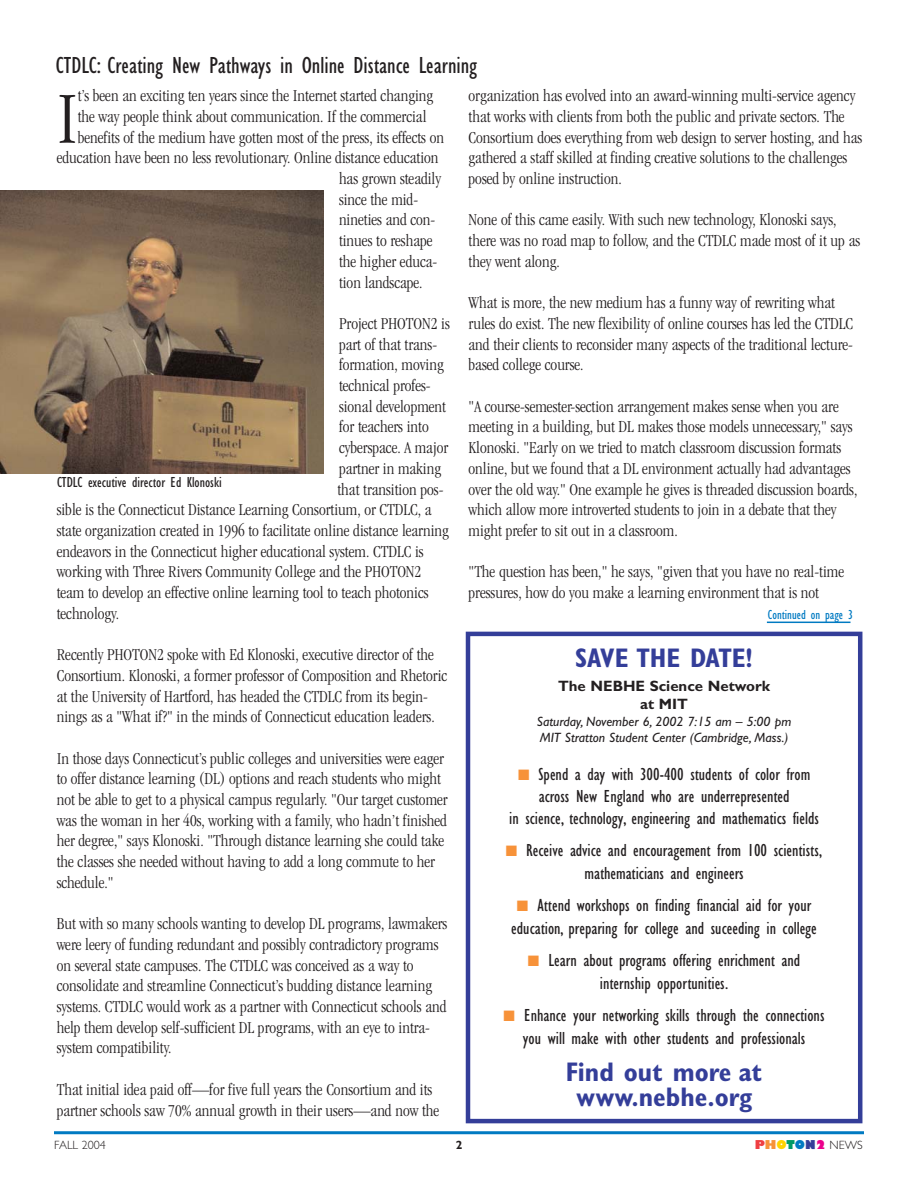
<style>
.page{position:relative;width:918px;height:1188px;background:#fff}
.page>*{position:absolute;margin:0;border:0;box-sizing:border-box;transform-origin:0 0}
.t1{font:300 condensed 75.75px "Garamond";color:#231f20}
.t2{font:700 condensed 27px/25.5px "Gill Sans";color:#343e99;text-align:center}
.t3{font:condensed 24px "Gill Sans";color:#231f20}
.t4{font:condensed 18px/22.6px "Gill Sans";color:#231f20;text-align:center}
.t5{font:300 condensed 17.25px/20.7px "Garamond";color:#231f20}
.t6{font:condensed 15px "Gill Sans";color:#231f20}
.t7{font:700 15px/18px "Gill Sans";color:#231f20;text-align:center}
.t8{font:italic 13.5px/16.2px "Gill Sans";color:#231f20}
.t9{font:condensed 13.5px "Gill Sans";color:#007ac2}
.t10{font:300 12px "Gill Sans";color:#231f20}
.t11{font:700 12px "Gill Sans";color:#231f20}
.s1{color:#f79239}
.s2{font-weight:800;color:#ef3e42}
.s3{font-weight:800;color:#f79239}
.s4{font-weight:800;color:#ffd300}
.s5{font-weight:800;color:#009a66}
.s6{font-weight:800;color:#007ac2}
.s7{font-weight:800;color:#343e99}
.s8{font-weight:800;color:#ec008c}
</style>
<div class="page">
<hr style="left:54px;top:1131px;width:810px;height:3px;background:#007ac2">
<div style="left:466px;top:632px;width:396px;height:491px;border:4px solid #343e99"></div>
<img style="left:0;top:190px;width:324px;height:284px">
<hr style="left:767px;top:622px;width:83px;height:1px;background:#007ac2">
<h3 class="t3" style="left:56px;top:57px;width:423px">CTDLC: Creating New Pathways in Online Distance Learning</h3>
<h1 class="t1" style="left:57px;top:89px;width:23px">I</h1>
<p class="t5" style="left:78px;top:87px;width:357px">t’s been an exciting ten years since the Internet started changing</p>
<p class="t5" style="left:78px;top:107px;width:350px">the way people think about communication. If the commercial</p>
<p class="t5" style="left:78px;top:128px;width:368px">benefits of the medium have gotten most of the press, its effects on</p>
<p class="t5" style="left:57px;top:149px;width:383px">education have been no less revolutionary. Online distance education</p>
<p class="t5" style="left:339px;top:169px;width:104px">has grown steadily</p>
<p class="t5" style="left:339px;top:190px;width:81px">since the mid-</p>
<p class="t5" style="left:339px;top:211px;width:98px">nineties and con-</p>
<p class="t5" style="left:339px;top:232px;width:95px">tinues to reshape</p>
<p class="t5" style="left:339px;top:252px;width:100px">the higher educa-</p>
<p class="t5" style="left:339px;top:273px;width:85px">tion landscape.</p>
<p class="t5" style="left:339px;top:314px;width:112px">Project PHOTON2 is</p>
<p class="t5" style="left:339px;top:335px;width:100px">part of that trans-</p>
<p class="t5" style="left:339px;top:356px;width:106px">formation, moving</p>
<p class="t5" style="left:339px;top:376px;width:93px">technical profes-</p>
<p class="t5" style="left:339px;top:397px;width:109px">sional development</p>
<p class="t5" style="left:339px;top:418px;width:91px">for teachers into</p>
<p class="t5" style="left:339px;top:439px;width:111px">cyberspace. A major</p>
<p class="t5" style="left:339px;top:459px;width:104px">partner in making</p>
<p class="t5" style="left:337px;top:480px;width:108px">that transition pos-</p>
<p class="t5" style="left:57px;top:501px;width:376px">sible is the Connecticut Distance Learning Consortium, or CTDLC, a</p>
<p class="t5" style="left:57px;top:521px;width:394px">state organization created in 1996 to facilitate online distance learning</p>
<p class="t5" style="left:57px;top:542px;width:368px">endeavors in the Connecticut higher educational system. CTDLC is</p>
<p class="t5" style="left:57px;top:563px;width:366px">working with Three Rivers Community College and the PHOTON2</p>
<p class="t5" style="left:57px;top:583px;width:373px">team to develop an effective online learning tool to teach photonics</p>
<p class="t5" style="left:57px;top:604px;width:64px">technology.</p>
<p class="t5" style="left:57px;top:646px;width:392px">Recently PHOTON2 spoke with Ed Klonoski, executive director of the Consortium. Klonoski, a former professor of Composition and Rhetoric at the University of Hartford, has headed the CTDLC from its begin&shy;nings as a "What if?" in the minds of Connecticut education leaders.</p>
<p class="t5" style="left:57px;top:749px;width:393px">In those days Connecticut’s public colleges and universities were eager to offer distance learning (DL) options and reach students who might not be able to get to a physical campus regularly. "Our target customer was the woman in her 40s, working with a family, who hadn’t finished her degree," says Klonoski. "Through distance learning she could take the classes she needed without having to add a long commute to her schedule."</p>
<p class="t5" style="left:57px;top:915px;width:392px">But with so many schools wanting to develop DL programs, lawmakers were leery of funding redundant and possibly contradictory programs on several state campuses. The CTDLC was conceived as a way to consolidate and streamline Connecticut’s budding distance learning systems. CTDLC would work as a partner with Connecticut schools and help them develop self-sufficient DL programs, with an eye to intra&shy;system compatibility.</p>
<p class="t5" style="left:57px;top:1080px;width:384px">That initial idea paid off—for five full years the Consortium and its partner schools saw 70% annual growth in their users—and now the</p>
<p class="t6" style="left:57px;top:477px;width:166px">CTDLC executive director Ed Klonoski</p>
<p class="t5" style="left:469px;top:87px;width:395px">organization has evolved into an award-winning multi-service agency that works with clients from both the public and private sectors. The Consortium does everything from web design to server hosting, and has gathered a staff skilled at finding creative solutions to the challenges posed by online instruction.</p>
<p class="t5" style="left:469px;top:211px;width:393px">None of this came easily. With such new technology, Klonoski says, there was no road map to follow, and the CTDLC made most of it up as they went along.</p>
<p class="t5" style="left:469px;top:294px;width:386px">What is more, the new medium has a funny way of rewriting what rules do exist. The new flexibility of online courses has led the CTDLC and their clients to reconsider many aspects of the traditional lecture&shy;based college course.</p>
<p class="t5" style="left:469px;top:397px;width:390px">"A course-semester-section arrangement makes sense when you are meeting in a building, but DL makes those models unnecessary," says Klonoski. "Early on we tried to match classroom discussion formats online, but we found that a DL environment actually had advantages over the old way." One example he gives is threaded discussion boards, which allow more introverted students to join in a debate that they might prefer to sit out in a classroom.</p>
<p class="t5" style="left:469px;top:563px;width:377px">"The question has been," he says, "given that you have no real-time pressures, how do you make a learning environment that is not</p>
<p class="t9" style="left:768px;top:610px;width:87px">Continued on page 3</p>
<h2 class="t2" style="left:575px;top:648px;width:179px">SAVE THE DATE!</h2>
<p class="t7" style="left:558px;top:679px;width:213px">The NEBHE Science Network at MIT</p>
<p class="t8" style="left:537px;top:715px;width:256px">Saturday, November 6, 2002 7:15 am – 5:00 pm<br>MIT Stratton Student Center (Cambridge, Mass.)</p>
<p class="t4" style="left:509px;top:765px;width:311px;line-height:22px"><span class="s1">■</span> Spend a day with 300-400 students of color from across New England who are underrepresented<br>in science, technology, engineering and mathematics fields</p>
<p class="t4" style="left:506px;top:841px;width:318px"><span class="s1">■</span> Receive advice and encouragement from 100 scientists, mathematicians and engineers</p>
<p class="t4" style="left:511px;top:896px;width:307px"><span class="s1">■</span> Attend workshops on finding financial aid for your education, preparing for college and suceeding in college</p>
<p class="t4" style="left:528px;top:951px;width:274px"><span class="s1">■</span> Learn about programs offering enrichment and internship opportunities.</p>
<p class="t4" style="left:504px;top:1006px;width:322px"><span class="s1">■</span> Enhance your networking skills through the connections you will make with other students and professionals</p>
<h2 class="t2" style="left:566px;top:1062px;width:198px">Find out more at www.nebhe.org</h2>
<p class="t10" style="left:54px;top:1141px;width:53px">FALL 2004</p>
<p class="t11" style="left:456px;top:1141px;width:8px">2</p>
<p class="t10" style="left:755px;top:1141px;width:109px"><span class="s2">P</span><span class="s3">H</span><span class="s4">O</span><span class="s5">T</span><span class="s6">O</span><span class="s7">N</span><span class="s8">2</span> NEWS</p>
</div>
